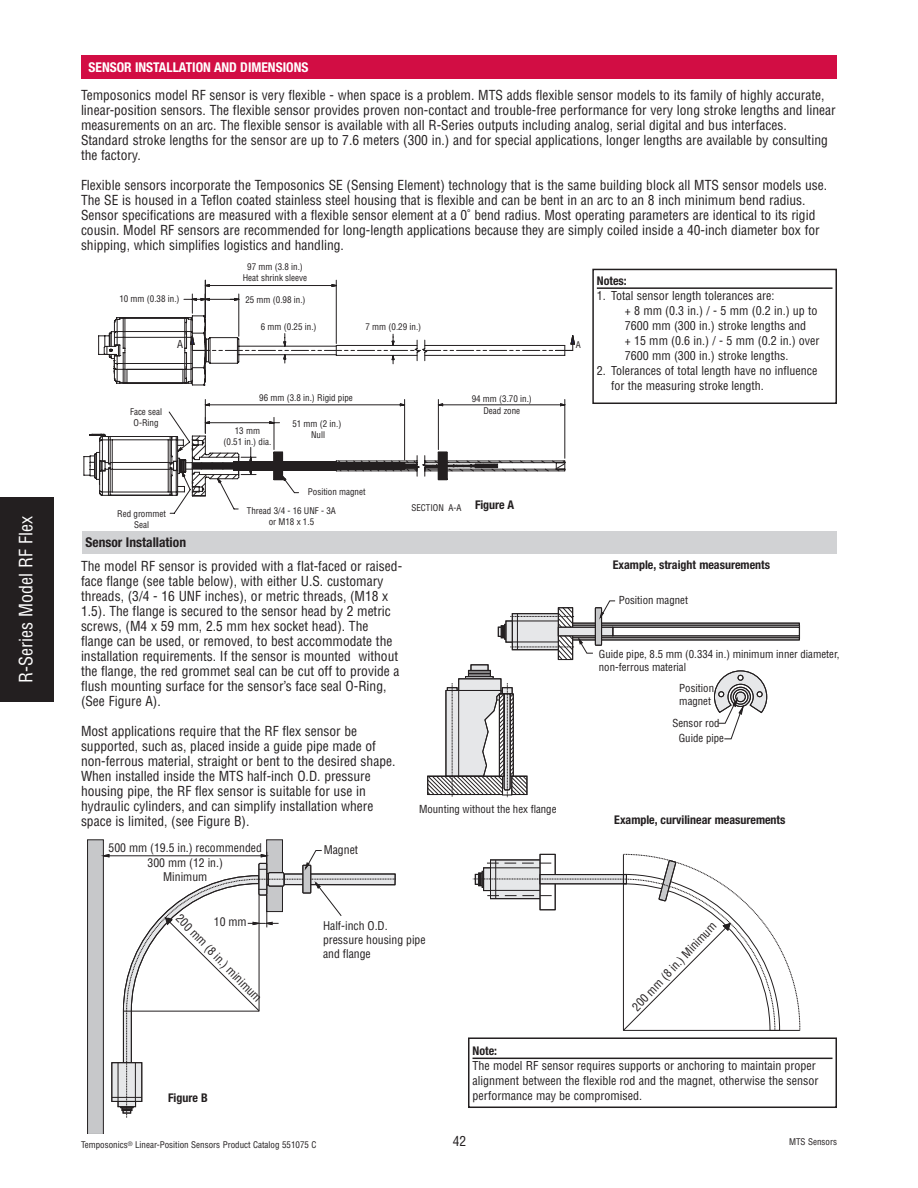
<style>
.page{position:relative;width:918px;height:1188px;background:#fff}
.page>*{position:absolute;margin:0;border:0;box-sizing:border-box;transform-origin:0 0}
.t1{font:condensed 18px "Helvetica";color:#fff}
.t2{font:condensed 13.5px/15px "Helvetica";color:#231f20}
.t3{font:700 condensed 13.5px "Helvetica Neue";color:#fff}
.t4{font:700 condensed 13.5px "Helvetica Neue";color:#231f20}
.t5{font:condensed 12px/15px "Helvetica";color:#231f20}
.t6{font:700 condensed 12px "Helvetica Neue";color:#231f20}
.t7{font:condensed 11.7px/14.1px "Helvetica";color:#231f20;text-align:center}
.t8{font:condensed 10.8px/12.9px "Helvetica";color:#231f20}
.t9{font:condensed 9px/10.8px "Helvetica";color:#231f20;text-align:center}
</style>
<div class="page">
<div style="left:0;top:497px;width:54px;height:205px;background:#231f20"></div>
<div style="left:81px;top:56px;width:756px;height:23px;background:#d20d44"></div>
<div style="left:82px;top:531px;width:755px;height:23px;background:#d1d2d4"></div>
<div style="left:571px;top:623px;width:229px;height:3px;border:1px solid #231f20"></div>
<div style="left:571px;top:623px;width:229px;height:2px;border:1px solid #231f20"></div>
<div style="left:570px;top:637px;width:230px;height:3px;border:1px solid #231f20"></div>
<div style="left:570px;top:638px;width:230px;height:2px;border:1px solid #231f20"></div>
<div style="left:613px;top:627px;width:187px;height:9px;border:1px solid #231f20"></div>
<svg style="left:799px;top:625px;width:1px;height:14px"></svg>
<svg style="left:714px;top:670px;width:54px;height:70px"></svg>
<svg style="left:98px;top:280px;width:477px;height:106px"></svg>
<svg style="left:83px;top:399px;width:483px;height:115px"></svg>
<svg style="left:87px;top:839px;width:309px;height:295px"></svg>
<div style="left:475px;top:874px;width:4px;height:11px;border:1px solid #231f20"></div>
<div style="left:540px;top:854px;width:16px;height:56px;border:1px solid #231f20"></div>
<div style="left:540px;top:854px;width:15px;height:56px;border:1px solid #231f20"></div>
<svg style="left:557px;top:876px;width:66px;height:3px"></svg>
<div style="left:540px;top:874px;width:87px;height:10px;border:1px solid #231f20"></div>
<svg style="left:623px;top:854px;width:177px;height:177px"></svg>
<svg style="left:478px;top:859px;width:79px;height:20px"></svg>
<svg style="left:473px;top:879px;width:302px;height:152px"></svg>
<hr style="left:472px;top:1058px;width:360px;height:1px;background:#231f20">
<div style="left:468px;top:1037px;width:369px;height:71px;border:2px solid #231f20"></div>
<hr style="left:597px;top:287px;width:235px;height:2px;background:#231f20">
<div style="left:592px;top:269px;width:245px;height:135px;border:2px solid #231f20"></div>
<svg style="left:427px;top:600px;width:189px;height:198px"></svg>
<h1 class="t1" style="left:16px;top:683px;width:168px;rotate:-90deg">R-Series Model RF Flex</h1>
<p class="t3" style="left:88px;top:59px;width:221px">SENSOR INSTALLATION AND DIMENSIONS</p>
<p class="t2" style="left:81px;top:87px;width:756px">Temposonics model RF sensor is very flexible - when space is a problem. MTS adds flexible sensor models to its family of highly accurate, linear-position sensors. The flexible sensor provides proven non-contact and trouble-free performance for very long stroke lengths and linear measurements on an arc. The flexible sensor is available with all R-Series outputs including analog, serial digital and bus interfaces.<br>Standard stroke lengths for the sensor are up to 7.6 meters (300 in.) and for special applications, longer lengths are available by consulting the factory.</p>
<p class="t2" style="left:81px;top:177px;width:748px">Flexible sensors incorporate the Temposonics SE (Sensing Element) technology that is the same building block all MTS sensor models use.<br>The SE is housed in a Teflon coated stainless steel housing that is flexible and can be bent in an arc to an 8 inch minimum bend radius.<br>Sensor specifications are measured with a flexible sensor element at a 0˚ bend radius. Most operating parameters are identical to its rigid cousin. Model RF sensors are recommended for long-length applications because they are simply coiled inside a 40-inch diameter box for shipping, which simplifies logistics and handling.</p>
<p class="t9" style="left:119px;top:294px;width:62px">10 mm (0.38 in.)</p>
<p class="t9" style="left:243px;top:261px;width:66px">97 mm (3.8 in.)<br>Heat shrink sleeve</p>
<p class="t9" style="left:245px;top:295px;width:62px">25 mm (0.98 in.)</p>
<p class="t9" style="left:261px;top:322px;width:57px">6 mm (0.25 in.)</p>
<p class="t9" style="left:366px;top:322px;width:57px">7 mm (0.29 in.)</p>
<p class="t8" style="left:177px;top:338px;width:7px">A</p>
<p class="t9" style="left:576px;top:340px;width:7px">A</p>
<p class="t9" style="left:130px;top:406px;width:34px">Face seal<br>O-Ring</p>
<p class="t9" style="left:259px;top:392px;width:95px">96 mm (3.8 in.) Rigid pipe</p>
<p class="t9" style="left:472px;top:393px;width:62px;line-height:11.7px">94 mm (3.70 in.)<br>Dead zone</p>
<p class="t9" style="left:224px;top:425px;width:49px">13 mm<br>(0.51 in.) dia.</p>
<p class="t9" style="left:292px;top:419px;width:50px">51 mm (2 in.)<br>Null</p>
<p class="t9" style="left:308px;top:486px;width:59px">Position magnet</p>
<p class="t9" style="left:117px;top:508px;width:50px">Red grommet<br>Seal</p>
<p class="t9" style="left:247px;top:506px;width:90px">Thread 3/4 - 16 UNF - 3A or M18 x 1.5</p>
<p class="t4" style="left:85px;top:534px;width:102px">Sensor Installation</p>
<p class="t2" style="left:81px;top:559px;width:323px">The model RF sensor is provided with a flat-faced or raised&shy;face flange (see table below), with either U.S. customary threads, (3/4 - 16 UNF inches), or metric threads, (M18 x 1.5). The flange is secured to the sensor head by 2 metric screws, (M4 x 59 mm, 2.5 mm hex socket head). The flange can be used, or removed, to best accommodate the installation requirements. If the sensor is mounted without the flange, the red grommet seal can be cut off to provide a flush mounting surface for the sensor’s face seal O-Ring, (See Figure A).</p>
<p class="t2" style="left:81px;top:724px;width:316px">Most applications require that the RF flex sensor be supported, such as, placed inside a guide pipe made of non-ferrous material, straight or bent to the desired shape.<br>When installed inside the MTS half-inch O.D. pressure housing pipe, the RF flex sensor is suitable for use in hydraulic cylinders, and can simplify installation where space is limited, (see Figure B).</p>
<p class="t9" style="left:411px;top:502px;width:52px">SECTION A-A</p>
<p class="t6" style="left:475px;top:498px;width:41px">Figure A</p>
<p class="t8" style="left:419px;top:803px;width:139px">Mounting without the hex flange</p>
<p class="t6" style="left:597px;top:273px;width:31px">Notes:</p>
<p class="t5" style="left:625px;top:288px;width:196px;text-indent:-28px">1. Total sensor length tolerances are:<br>+ 8 mm (0.3 in.) / - 5 mm (0.2 in.) up to 7600 mm (300 in.) stroke lengths and<br>+ 15 mm (0.6 in.) / - 5 mm (0.2 in.) over 7600 mm (300 in.) stroke lengths.</p>
<p class="t5" style="left:611px;top:363px;width:208px;text-indent:-14px">2. Tolerances of total length have no influence for the measuring stroke length.</p>
<p class="t6" style="left:613px;top:558px;width:159px">Example, straight measurements</p>
<p class="t8" style="left:619px;top:593px;width:71px">Position magnet</p>
<p class="t8" style="left:599px;top:648px;width:242px">Guide pipe, 8.5 mm (0.334 in.) minimum inner diameter, non-ferrous material</p>
<p class="t8" style="left:679px;top:682px;width:36px">Position magnet</p>
<p class="t8" style="left:672px;top:715px;width:53px;line-height:15px;text-align:center">Sensor rod<br>Guide pipe</p>
<p class="t6" style="left:614px;top:812px;width:173px">Example, curvilinear measurements</p>
<p class="t7" style="left:109px;top:841px;width:155px">500 mm (19.5 in.) recommended<br>300 mm (12 in.)<br>Minimum</p>
<p class="t7" style="left:324px;top:843px;width:36px">Magnet</p>
<p class="t7" style="left:214px;top:915px;width:34px">10 mm</p>
<p class="t7" style="left:183px;top:911px;width:115px;rotate:46deg">200 m m (8 in.) m inim um</p>
<p class="t7" style="left:323px;top:919px;width:104px;text-align:left">Half-inch O.D. pressure housing pipe and flange</p>
<p class="t7" style="left:630px;top:1004px;width:115px;rotate:-47deg">200 m m (8 in.) Minim um</p>
<p class="t6" style="left:168px;top:1090px;width:41px">Figure B</p>
<p class="t6" style="left:472px;top:1043px;width:26px">Note:</p>
<p class="t5" style="left:472px;top:1058px;width:348px">The model RF sensor requires supports or anchoring to maintain proper alignment between the flexible rod and the magnet, otherwise the sensor performance may be compromised.</p>
<p class="t9" style="left:81px;top:1139px;width:237px">Temposonics<sup>®</sup> Linear-Position Sensors Product Catalog 551075 C</p>
<p class="t2" style="left:453px;top:1133px;width:15px">42</p>
<p class="t9" style="left:789px;top:1137px;width:49px">MTS Sensors</p>
</div>
